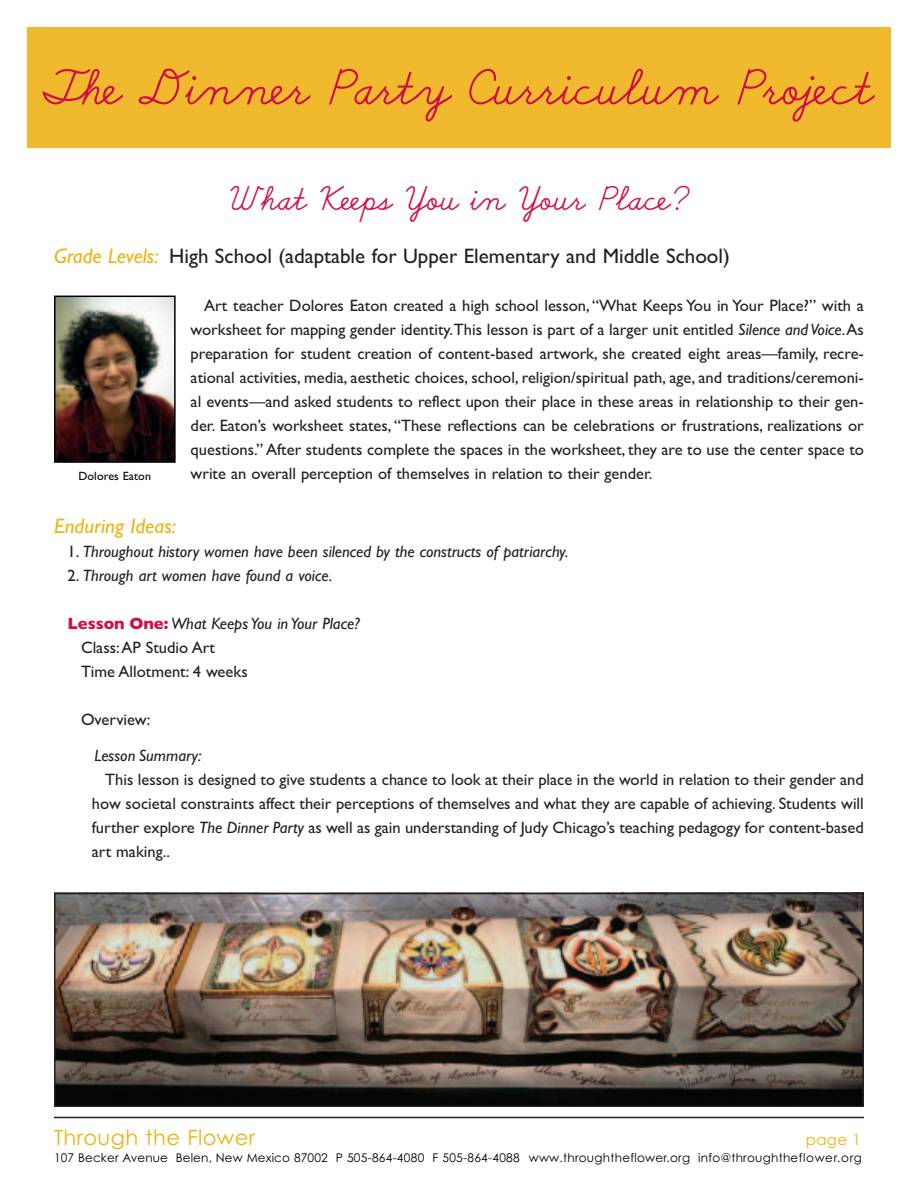
<style>
.page{position:relative;width:918px;height:1188px;background:#fff}
.page>*{position:absolute;margin:0;border:0;box-sizing:border-box;transform-origin:0 0}
.t1{font:53.25px "School Script";color:#d20d44}
.t2{font:36px "School Script";color:#d20d44}
.t3{font:21px "Gill Sans";color:#231f20}
.t4{font:21px "Century Gothic";letter-spacing:.02em;color:#efb211}
.t5{font:italic 21px "Gill Sans";color:#efb211}
.t6{font:16.5px/24px "Gill Sans";color:#231f20;text-align:justify}
.t7{font:italic 16.5px "Gill Sans";color:#231f20}
.t8{font:15px "Century Gothic";color:#efb211}
.t9{font:12px "Century Gothic";letter-spacing:.02em;color:#000}
.t10{font:12px "Gill Sans";letter-spacing:.01em;color:#000}
.s1{font-style:italic;color:#efb211}
.s2{font-style:italic}
.s3{font-style:normal}
.s4{font-weight:700;color:#d20d44}
</style>
<div class="page">
<div style="left:27px;top:27px;width:864px;height:120px;background:#f1b92e"></div>
<hr style="left:54px;top:1117px;width:810px;height:1px;background:#231f20">
<img style="left:57px;top:299px;width:116px;height:161px">
<div style="left:54px;top:296px;width:122px;height:167px;border:2px solid #000"></div>
<img style="left:57px;top:896px;width:804px;height:208px">
<div style="left:54px;top:893px;width:810px;height:214px;border:2px solid #231f20"></div>
<h1 class="t1" style="left:41px;top:55px;width:834px">The Dinner Party Curriculum Project</h1>
<h2 class="t2" style="left:229px;top:177px;width:462px">What Keeps You in Your Place?</h2>
<p class="t3" style="left:54px;top:243px;width:677px"><span class="s1">Grade Levels:</span> High School (adaptable for Upper Elementary and Middle School)</p>
<p class="t6" style="left:191px;top:293px;width:675px;text-indent:13px">Art teacher Dolores Eaton created a high school lesson, “What Keeps You in Your Place?” with a worksheet for mapping gender identity.This lesson is part of a larger unit entitled <span class="s2">Silence and Voice</span>.As preparation for student creation of content-based artwork, she created eight areas—family, recre&shy;ational activities, media, aesthetic choices, school, religion/spiritual path, age, and traditions/ceremoni&shy;al events—and asked students to reflect upon their place in these areas in relationship to their gen&shy;der. Eaton’s worksheet states, “These reflections can be celebrations or frustrations, realizations or questions.” After students complete the spaces in the worksheet, they are to use the center space to write an overall perception of themselves in relation to their gender.</p>
<p class="t5" style="left:54px;top:513px;width:123px">Enduring Ideas:</p>
<p class="t7" style="left:68px;top:542px;width:502px"><span class="s3">1.</span> Throughout history women have been silenced by the constructs of patriarchy.</p>
<p class="t7" style="left:68px;top:566px;width:266px"><span class="s3">2.</span> Through art women have found a voice.</p>
<p class="t6" style="left:81px;top:611px;width:281px;text-align:left;text-indent:-14px"><span class="s4">Lesson One:</span> <span class="s2">What Keeps You in Your Place?<br></span>Class:AP Studio Art<br>Time Allotment: 4 weeks</p>
<p class="t6" style="left:81px;top:707px;width:71px">Overview:</p>
<p class="t7" style="left:95px;top:746px;width:108px">Lesson Summary:</p>
<p class="t6" style="left:92px;top:767px;width:774px;text-indent:13px">This lesson is designed to give students a chance to look at their place in the world in relation to their gender and how societal constraints affect their perceptions of themselves and what they are capable of achieving. Students will further explore <span class="s2">The Dinner Party</span> as well as gain understanding of Judy Chicago’s teaching pedagogy for content-based art making..</p>
<p class="t10" style="left:78px;top:468px;width:74px">Dolores Eaton</p>
<p class="t4" style="left:54px;top:1126px;width:203px">Through the Flower</p>
<p class="t8" style="left:806px;top:1131px;width:56px">page 1</p>
<p class="t9" style="left:54px;top:1151px;width:810px">107 Becker Avenue Belen, New Mexico 87002 P 505-864-4080 F 505-864-4088 www.throughtheflower.org info@throughtheflower.org</p>
</div>
